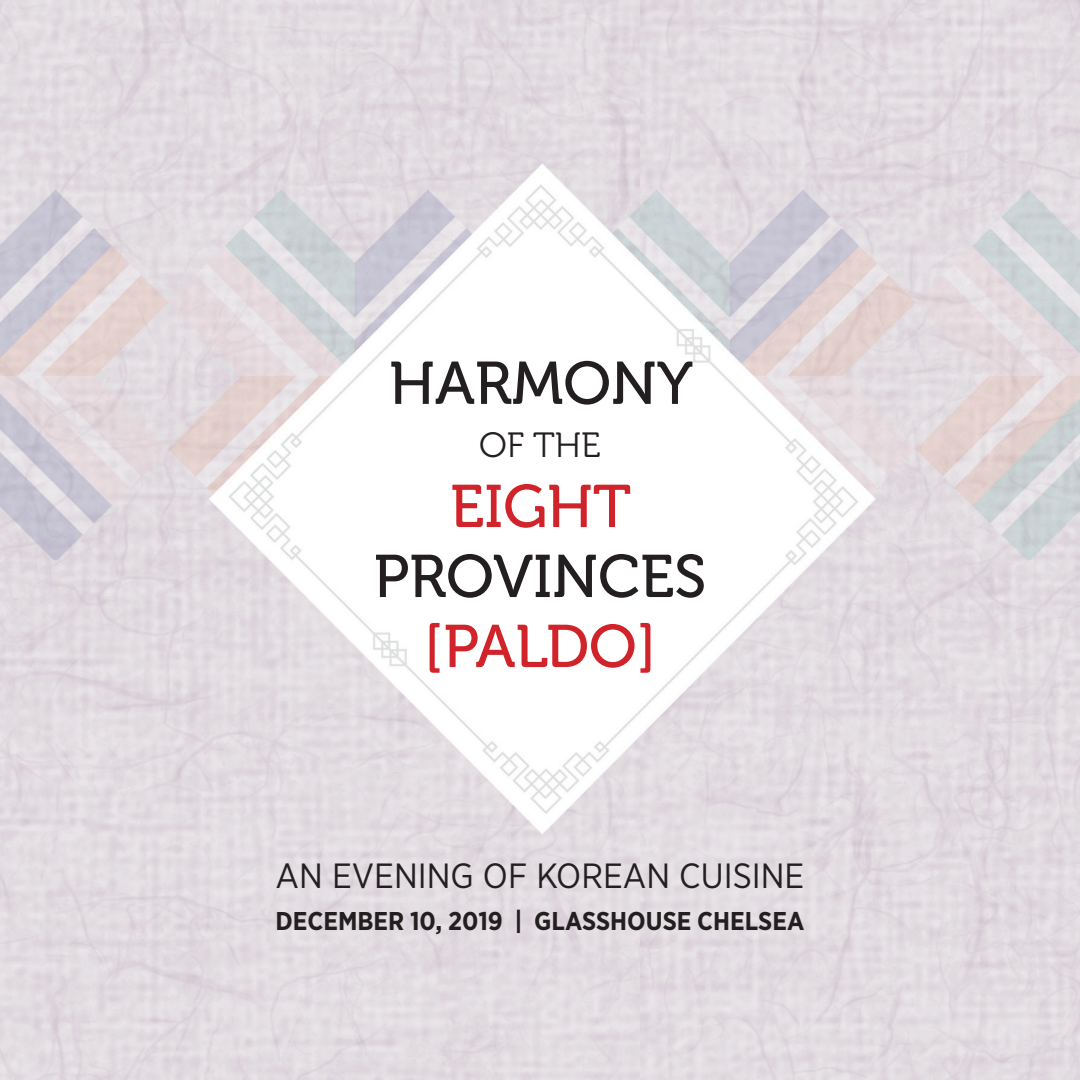
<style>
.page{position:relative;width:1080px;height:1080px;background:#fff}
.page>*{position:absolute;margin:0;border:0;box-sizing:border-box;transform-origin:0 0}
.t1{font:60px "Museo 500";color:#231f20}
.t2{font:60px "Museo 500";color:#d1232a}
.t3{font:35px "Gotham Narrow";color:#231f20}
.t4{font:35px "Museo 300";color:#231f20}
.t5{font:700 25.75px "Gotham Narrow";color:#231f20}
</style>
<div class="page">
<img style="left:0;top:0;width:1080px;height:1080px">
<p class="t1" style="left:389px;top:350px;width:305px">HARMONY</p>
<p class="t4" style="left:479px;top:426px;width:123px">OF THE</p>
<p class="t2" style="left:450px;top:474px;width:182px">EIGHT</p>
<p class="t1" style="left:374px;top:544px;width:334px">PROVINCES</p>
<p class="t2" style="left:424px;top:614px;width:234px">[PALDO]</p>
<p class="t3" style="left:276px;top:854px;width:530px">AN EVENING OF KOREAN CUISINE</p>
<p class="t5" style="left:276px;top:905px;width:530px">DECEMBER 10, 2019 | GLASSHOUSE CHELSEA</p>
</div>
